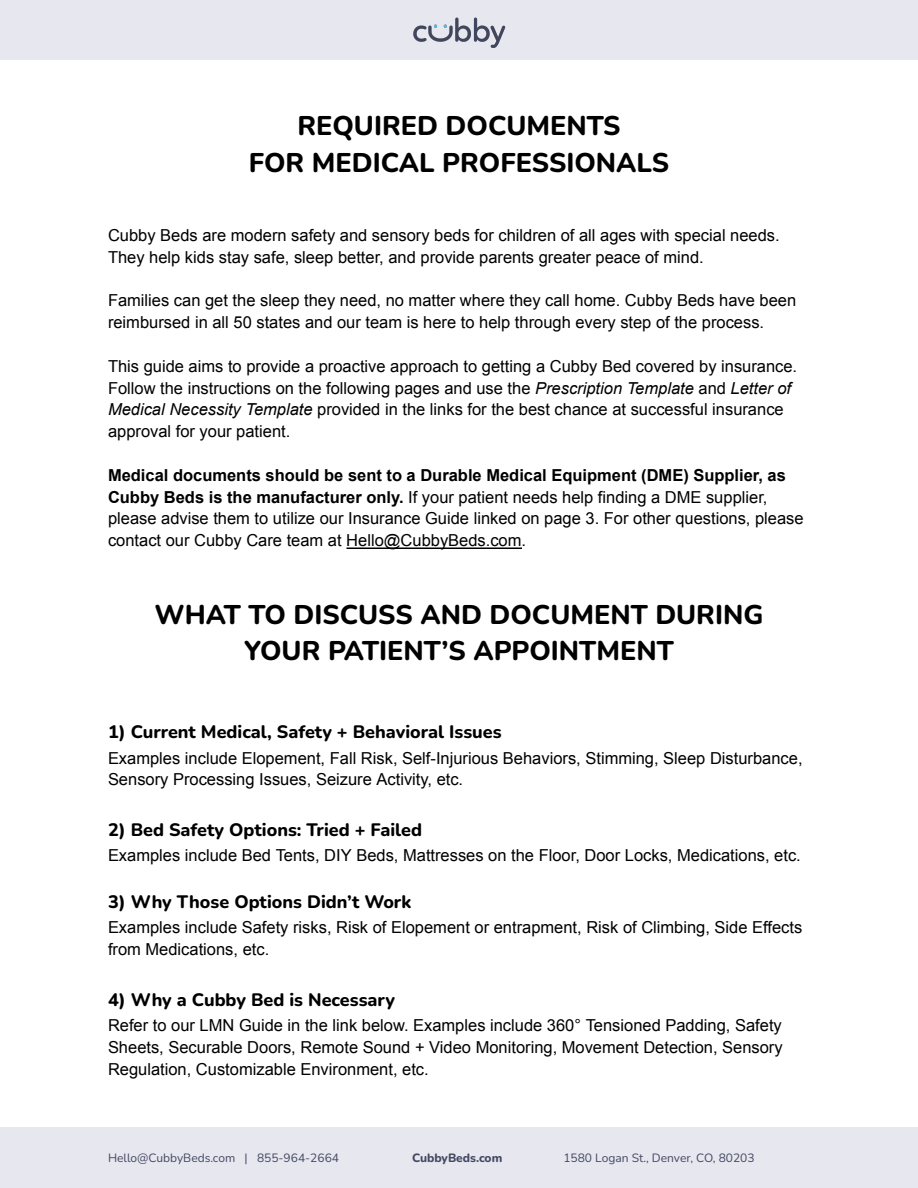
<style>
.page{position:relative;width:918px;height:1188px;background:#fff}
.page>*{position:absolute;margin:0;border:0;box-sizing:border-box;transform-origin:0 0}
.t1{font:800 27px/36.9px "Nunito";color:#000;text-align:center}
.t2{font:800 18px "Nunito";color:#000}
.t3{font:16.5px/21.8px "Arial";color:#000}
.t4{font:12px "Nunito";color:#444963}
.t5{font:800 12px "Nunito";color:#444963}
.s1{font-style:italic}
.s2{font-weight:700}
</style>
<div class="page">
<hr style="left:346px;top:548px;width:176px;height:1px;background:#000">
<img style="left:407px;top:16px;width:104px;height:32px">
<h1 class="t1" style="left:249px;top:108px;width:422px">REQUIRED DOCUMENTS<br>FOR MEDICAL PROFESSIONALS</h1>
<p class="t3" style="left:108px;top:224px;width:673px">Cubby Beds are modern safety and sensory beds for children of all ages with special needs.<br>They help kids stay safe, sleep better, and provide parents greater peace of mind.</p>
<p class="t3" style="left:108px;top:290px;width:690px">Families can get the sleep they need, no matter where they call home. Cubby Beds have been reimbursed in all 50 states and our team is here to help through every step of the process.</p>
<p class="t3" style="left:108px;top:355px;width:691px">This guide aims to provide a proactive approach to getting a Cubby Bed covered by insurance.<br>Follow the instructions on the following pages and use the <span class="s1">Prescription Template</span> and <span class="s1">Letter of Medical Necessity Template</span> provided in the links for the best chance at successful insurance approval for your patient.</p>
<p class="t3" style="left:108px;top:464px;width:697px"><span class="s2">Medical documents should be sent to a Durable Medical Equipment (DME) Supplier, as Cubby Beds is the manufacturer only.</span> If your patient needs help finding a DME supplier, please advise them to utilize our Insurance Guide linked on page 3. For other questions, please contact our Cubby Care team at Hello@CubbyBeds.com.</p>
<h1 class="t1" style="left:154px;top:596px;width:611px">WHAT TO DISCUSS AND DOCUMENT DURING<br>YOUR PATIENT’S APPOINTMENT</h1>
<p class="t2" style="left:108px;top:720px;width:395px">1) Current Medical, Safety + Behavioral Issues</p>
<p class="t3" style="left:108px;top:747px;width:696px">Examples include Elopement, Fall Risk, Self-Injurious Behaviors, Stimming, Sleep Disturbance,<br>Sensory Processing Issues, Seizure Activity, etc.</p>
<p class="t2" style="left:108px;top:818px;width:316px">2) Bed Safety Options: Tried + Failed</p>
<p class="t3" style="left:108px;top:845px;width:694px">Examples include Bed Tents, DIY Beds, Mattresses on the Floor, Door Locks, Medications, etc.</p>
<p class="t2" style="left:108px;top:890px;width:305px">3) Why Those Options Didn’t Work</p>
<p class="t3" style="left:108px;top:917px;width:696px">Examples include Safety risks, Risk of Elopement or entrapment, Risk of Climbing, Side Effects from Medications, etc.</p>
<p class="t2" style="left:108px;top:987px;width:289px">4) Why a Cubby Bed is Necessary</p>
<p class="t3" style="left:108px;top:1014px;width:676px;text-align:justify">Refer to our LMN Guide in the link below. Examples include 360° Tensioned Padding, Safety Sheets, Securable Doors, Remote Sound + Video Monitoring, Movement Detection, Sensory Regulation, Customizable Environment, etc.</p>
<p class="t4" style="left:108px;top:1150px;width:233px">Hello@CubbyBeds.com | 855-964-2664</p>
<p class="t5" style="left:412px;top:1150px;width:92px">CubbyBeds.com</p>
<p class="t4" style="left:563px;top:1150px;width:193px">1580 Logan St., Denver, CO, 80203</p>
</div>
